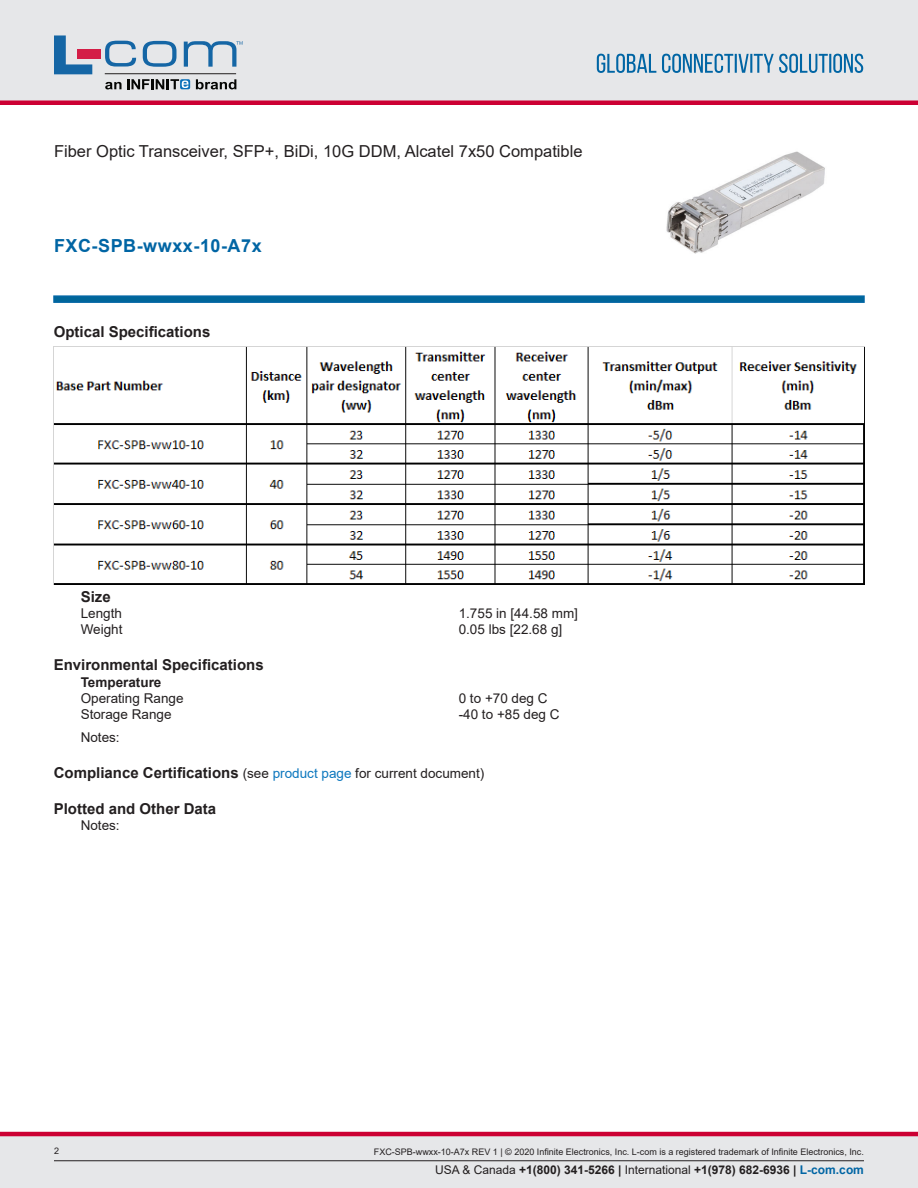
<style>
.page{position:relative;width:918px;height:1188px;background:#fff}
.page>*{position:absolute;margin:0;border:0;box-sizing:border-box;transform-origin:0 0}
.PN{font:700 18px "Arial";letter-spacing:.03em;color:#0065a4}
.Web_Description_Para{font:16.5px "Arial";color:#231f20}
.Head1_for_Compliance{font:700 15px "Arial";color:#231f20}
.Head1{font:700 15px "Arial";color:#231f20}
.Specs_Para{font:700 15px "Arial";color:#231f20}
.Specs_Para-2{font:13.5px "Arial";color:#231f20}
.Head2_after_Head1{font:700 13.5px "Arial";color:#231f20}
.t1{font:700 12px "Arial";color:#231f20}
.t2{font:9px "Arial";color:#231f20}
.s1{font-weight:400;font-size:13.5px}
.s2{font-weight:400;font-size:13.5px;color:#0c77be}
.s3{font-weight:400}
.s4{color:#0065a4}
</style>
<div class="page">
<div style="left:0;top:1136px;width:918px;height:52px;background:#e6e7e9"></div>
<hr style="left:0;top:1132px;width:918px;height:4px;background:#c03">
<div style="left:0;top:0;width:918px;height:102px;background:#e6e7e9"></div>
<div style="left:0;top:100px;width:918px;height:5px;background:#c03"></div>
<hr style="left:54px;top:1160px;width:810px;height:1px;background:#231f20">
<svg style="left:597px;top:54px;width:266px;height:19px"></svg>
<hr style="left:105px;top:73px;width:131px;height:1px;background:#211e1e">
<svg style="left:54px;top:35px;width:38px;height:39px"></svg>
<svg style="left:143px;top:41px;width:34px;height:26px"></svg>
<svg style="left:105px;top:41px;width:31px;height:26px"></svg>
<div style="left:77px;top:49px;width:23px;height:10px;background:#d41e47"></div>
<svg style="left:180px;top:79px;width:10px;height:10px"></svg>
<svg style="left:196px;top:79px;width:40px;height:10px"></svg>
<svg style="left:105px;top:79px;width:83px;height:10px"></svg>
<svg style="left:184px;top:41px;width:59px;height:26px"></svg>
<svg style="left:53px;top:295px;width:812px;height:8px;background:#0f6ea3"></svg>
<img style="left:666px;top:151px;width:159px;height:103px">
<img style="left:54px;top:347px;width:810px;height:237px">
<h1 class="Web_Description_Para" style="left:54px;top:140px;width:530px">Fiber Optic Transceiver, SFP+, BiDi, 10G DDM, Alcatel 7x50 Compatible</h1>
<p class="PN" style="left:54px;top:233px;width:209px">FXC-SPB-wwxx-10-A7x</p>
<p class="Head1_for_Compliance" style="left:54px;top:321px;width:158px">Optical Specifications</p>
<p class="Specs_Para" style="left:81px;top:586px;width:32px">Size</p>
<p class="Specs_Para-2" style="left:81px;top:604px;width:43px">Length</p>
<p class="Specs_Para-2" style="left:459px;top:604px;width:121px">1.755 in [44.58 mm]</p>
<p class="Specs_Para-2" style="left:81px;top:620px;width:43px">Weight</p>
<p class="Specs_Para-2" style="left:459px;top:620px;width:105px">0.05 lbs [22.68 g]</p>
<p class="Head1" style="left:54px;top:655px;width:212px">Environmental Specifications</p>
<p class="Head2_after_Head1" style="left:81px;top:672px;width:82px">Temperature</p>
<p class="Specs_Para-2" style="left:81px;top:689px;width:104px">Operating Range</p>
<p class="Specs_Para-2" style="left:459px;top:689px;width:90px">0 to +70 deg C</p>
<p class="Specs_Para-2" style="left:81px;top:705px;width:92px">Storage Range</p>
<p class="Specs_Para-2" style="left:459px;top:705px;width:102px">-40 to +85 deg C</p>
<p class="Specs_Para-2" style="left:81px;top:728px;width:41px">Notes:</p>
<p class="Head1_for_Compliance" style="left:54px;top:762px;width:432px">Compliance Certifications <span class="s1">(see</span> <span class="s2">product page</span> <span class="s1">for current document)</span></p>
<p class="Head1_for_Compliance" style="left:54px;top:798px;width:164px">Plotted and Other Data</p>
<p class="Specs_Para-2" style="left:81px;top:816px;width:41px">Notes:</p>
<p class="t2" style="left:54px;top:1144px;width:7px">2</p>
<p class="t2" style="left:374px;top:1146px;width:492px">FXC-SPB-wwxx-10-A7x REV 1 | © 2020 Infinite Electronics, Inc. L-com is a registered trademark of Infinite Electronics, Inc.</p>
<h3 class="t1" style="left:435px;top:1162px;width:430px"><span class="s3">USA &amp; Canada</span> +1(800) 341-5266 | <span class="s3">International</span> +1(978) 682-6936 | <span class="s4">L-com.com</span></h3>
</div>
